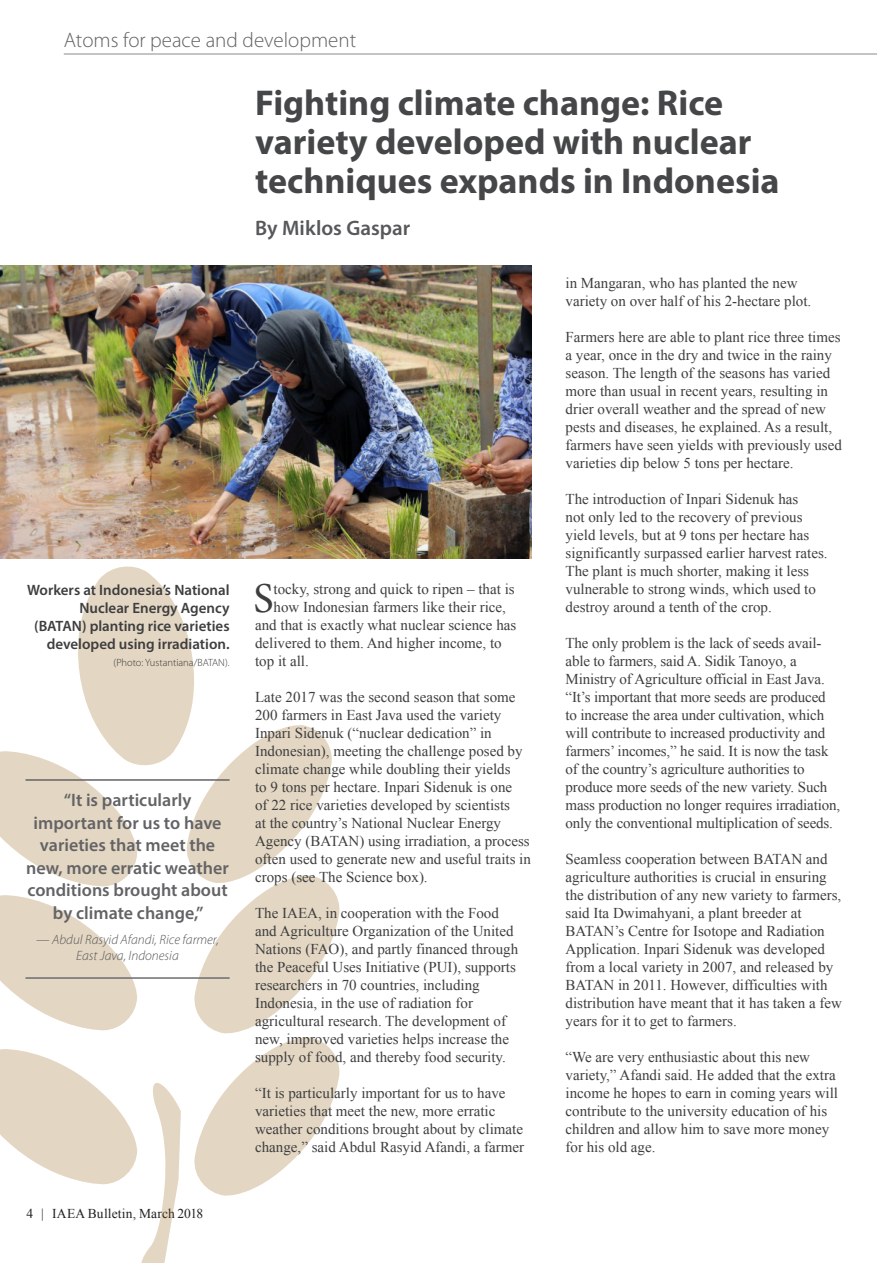
<style>
.page{position:relative;width:893px;height:1263px;background:#fff}
.page>*{position:absolute;margin:0;border:0;box-sizing:border-box;transform-origin:0 0}
.Frist_Para{font:42.75px "Minion Pro";color:#3e3e3f}
.Story_Title{font:700 36px/39px "Myriad Pro";color:#454647}
.t1{font:300 21px "Myriad Pro";color:#636366}
.Author-top{font:600 21px "Myriad Pro";color:#57585a}
.Pullout_Quote{font:600 18px/22.5px "Myriad Pro";color:#636366;text-align:center}
.Body_Text{font:15px/18px "Times New Roman";color:#3e3e3f}
.Frist_Para-2{font:15px "Times New Roman";color:#3e3e3f}
.Photo_caption{font:600 15px/18px "Myriad Pro";color:#3e3e3f;text-align:right}
.Pullout_Quote_-_Name{font:italic 300 13.5px/16.5px "Myriad Pro";color:#57585a;text-align:center}
.t2{font:13.5px "Times New Roman";letter-spacing:.01em;color:#231f20}
.Photo_credit{font:300 10.5px "Myriad Pro";color:#3e3e3f}
</style>
<div class="page">
<hr style="left:64px;top:54px;width:813px;height:1px;background:#636366">
<svg style="left:0;top:566px;width:340px;height:697px"></svg>
<hr style="left:26px;top:779px;width:204px;height:2px;background:#636366">
<hr style="left:26px;top:977px;width:204px;height:2px;background:#6c6d70">
<img style="left:0;top:265px;width:531px;height:294px">
<h3 class="t1" style="left:64px;top:28px;width:294px">Atoms for peace and development</h3>
<p class="Photo_caption" style="left:27px;top:581px;width:204px">Workers at Indonesia’s National<br>Nuclear Energy Agency (BATAN) planting rice varieties developed using irradiation.</p>
<p class="Photo_credit" style="left:114px;top:657px;width:118px">(Photo: Yustantiana/BATAN).</p>
<p class="Pullout_Quote" style="left:26px;top:788px;width:204px">“It is particularly important for us to have varieties that meet the new, more erratic weather conditions brought about by climate change,”</p>
<p class="Pullout_Quote_-_Name" style="left:36px;top:931px;width:184px">— Abdul Rasyid Afandi, Rice farmer,<br>East Java, Indonesia</p>
<p class="t2" style="left:26px;top:1205px;width:178px">4 | IAEA Bulletin, March 2018</p>
<p class="Story_Title" style="left:255px;top:82px;width:526px">Fighting climate change: Rice variety developed with nuclear techniques expands in Indonesia</p>
<p class="Author-top" style="left:255px;top:215px;width:157px">By Miklos Gaspar</p>
<p class="Frist_Para" style="left:253px;top:570px;width:22px">S</p>
<p class="Frist_Para-2" style="left:274px;top:579px;width:243px">tocky, strong and quick to ripen – that is</p>
<p class="Frist_Para-2" style="left:274px;top:597px;width:234px">how Indonesian farmers like their rice,</p>
<p class="Frist_Para-2" style="left:255px;top:615px;width:263px">and that is exactly what nuclear science has</p>
<p class="Frist_Para-2" style="left:255px;top:633px;width:248px">delivered to them. And higher income, to</p>
<p class="Frist_Para-2" style="left:255px;top:651px;width:55px">top it all.</p>
<p class="Body_Text" style="left:255px;top:688px;width:277px">Late 2017 was the second season that some 200 farmers in East Java used the variety Inpari Sidenuk (“nuclear dedication” in Indonesian), meeting the challenge posed by climate change while doubling their yields<br>to 9 tons per hectare. Inpari Sidenuk is one<br>of 22 rice varieties developed by scientists<br>at the country’s National Nuclear Energy Agency (BATAN) using irradiation, a process often used to generate new and useful traits in crops (see The Science box).</p>
<p class="Body_Text" style="left:255px;top:904px;width:265px">The IAEA, in cooperation with the Food and Agriculture Organization of the United Nations (FAO), and partly financed through the Peaceful Uses Initiative (PUI), supports researchers in 70 countries, including Indonesia, in the use of radiation for agricultural research. The development of new, improved varieties helps increase the supply of food, and thereby food security.</p>
<p class="Body_Text" style="left:255px;top:1084px;width:271px">“It is particularly important for us to have varieties that meet the new, more erratic weather conditions brought about by climate change,” said Abdul Rasyid Afandi, a farmer</p>
<p class="Body_Text" style="left:566px;top:274px;width:247px">in Mangaran, who has planted the new variety on over half of his 2-hectare plot.</p>
<p class="Body_Text" style="left:566px;top:328px;width:278px">Farmers here are able to plant rice three times a year, once in the dry and twice in the rainy season. The length of the seasons has varied more than usual in recent years, resulting in drier overall weather and the spread of new pests and diseases, he explained. As a result, farmers have seen yields with previously used varieties dip below 5 tons per hectare.</p>
<p class="Body_Text" style="left:566px;top:490px;width:264px">The introduction of Inpari Sidenuk has<br>not only led to the recovery of previous yield levels, but at 9 tons per hectare has significantly surpassed earlier harvest rates.<br>The plant is much shorter, making it less vulnerable to strong winds, which used to destroy around a tenth of the crop.</p>
<p class="Body_Text" style="left:566px;top:634px;width:276px">The only problem is the lack of seeds avail&shy;able to farmers, said A. Sidik Tanoyo, a Ministry of Agriculture official in East Java. “It’s important that more seeds are produced to increase the area under cultivation, which will contribute to increased productivity and farmers’ incomes,” he said. It is now the task of the country’s agriculture authorities to produce more seeds of the new variety. Such mass production no longer requires irradiation, only the conventional multiplication of seeds.</p>
<p class="Body_Text" style="left:566px;top:850px;width:278px">Seamless cooperation between BATAN and agriculture authorities is crucial in ensuring the distribution of any new variety to farmers, said Ita Dwimahyani, a plant breeder at BATAN’s Centre for Isotope and Radiation Application. Inpari Sidenuk was developed from a local variety in 2007, and released by BATAN in 2011. However, difficulties with distribution have meant that it has taken a few years for it to get to farmers.</p>
<p class="Body_Text" style="left:566px;top:1048px;width:274px">“We are very enthusiastic about this new variety,” Afandi said. He added that the extra income he hopes to earn in coming years will contribute to the university education of his children and allow him to save more money for his old age.</p>
</div>
